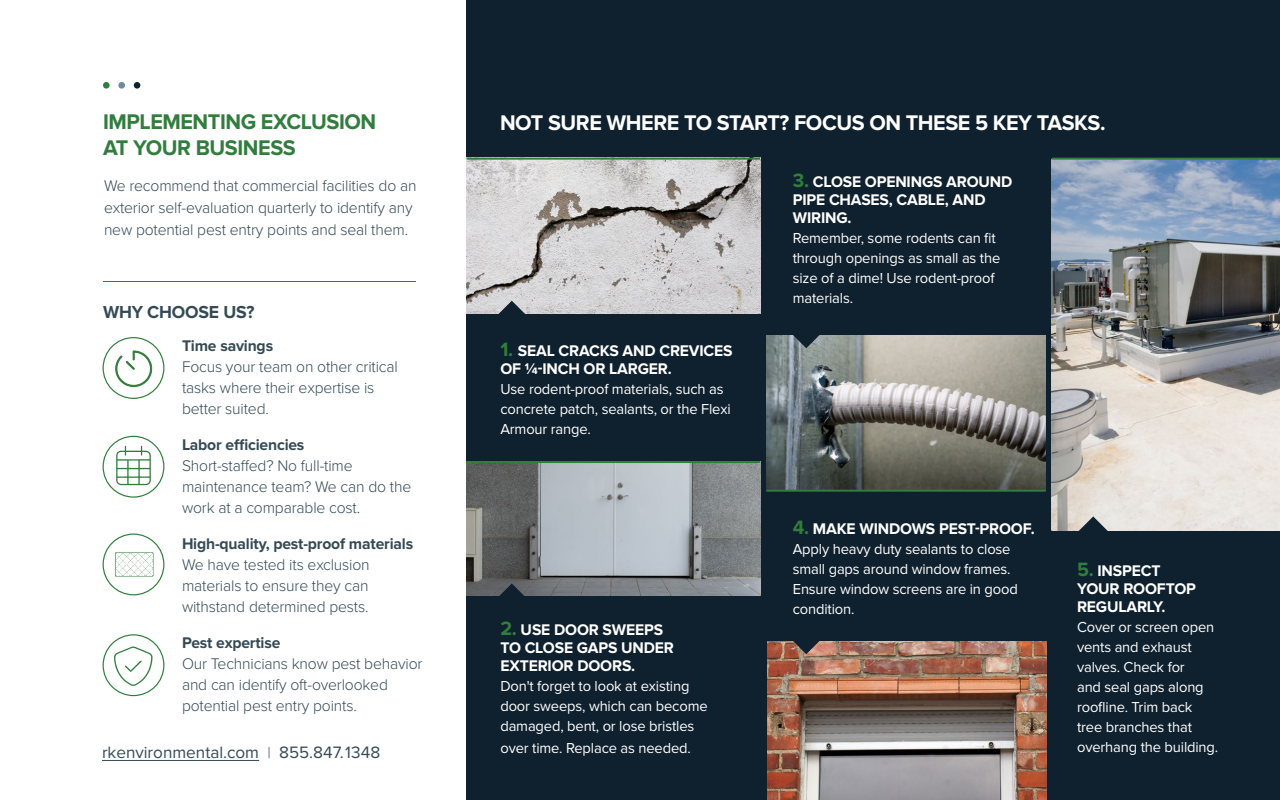
<style>
.page{position:relative;width:1280px;height:800px;background:#fff}
.page>*{position:absolute;margin:0;border:0;box-sizing:border-box;transform-origin:0 0}
.t1{font:700 22px "Proxima Nova";letter-spacing:-.02em;color:#fff}
.t2{font:700 22px/26px "Proxima Nova";letter-spacing:-.02em;color:#317d3d}
.t3{font:700 18px "Proxima Nova";letter-spacing:-.01em;color:#354a55}
.t4{font:17.1px "Proxima Nova";color:#354a55}
.t5{font:300 16px/21px "Proxima Nova";letter-spacing:-.01em;color:#354a55}
.t6{font:700 16px/18px "Proxima Nova";letter-spacing:-.01em;color:#fff}
.t7{font:700 16px "Proxima Nova";letter-spacing:-.01em;color:#354a55}
.t8{font:15px/20px "Proxima Nova";letter-spacing:-.01em;color:#fff}
.s1{font-weight:300;font-size:16.1px}
.s2{font-size:20px;color:#317d3d}
</style>
<div class="page">
<div style="left:103px;top:82px;width:7px;height:7px;background:#317d3d;border-radius:50%"></div>
<div style="left:118px;top:82px;width:7px;height:7px;background:#6f8a99;border-radius:50%"></div>
<div style="left:134px;top:82px;width:6px;height:7px;background:#0f202e;border-radius:50%"></div>
<div style="left:467px;top:0;width:813px;height:800px;background:#0f202e"></div>
<img style="left:467px;top:160px;width:293px;height:154px">
<img style="left:1052px;top:160px;width:228px;height:371px">
<img style="left:467px;top:463px;width:293px;height:132px">
<img style="left:766px;top:336px;width:280px;height:154px">
<img style="left:767px;top:641px;width:280px;height:159px">
<div style="left:103px;top:337px;width:61px;height:62px;border:1px solid #317d3d;border-radius:50%"></div>
<div style="left:103px;top:534px;width:61px;height:61px;border:1px solid #317d3d;border-radius:50%"></div>
<div style="left:103px;top:436px;width:61px;height:62px;border:1px solid #317d3d;border-radius:50%"></div>
<div style="left:103px;top:634px;width:61px;height:62px;border:1px solid #317d3d;border-radius:50%"></div>
<hr style="left:103px;top:281px;width:313px;height:1px;background:#317d3d">
<svg style="left:497px;top:301px;width:30px;height:13px"></svg>
<svg style="left:1078px;top:516px;width:30px;height:15px"></svg>
<svg style="left:791px;top:335px;width:30px;height:13px"></svg>
<svg style="left:791px;top:641px;width:30px;height:13px"></svg>
<svg style="left:497px;top:583px;width:30px;height:13px"></svg>
<svg style="left:115px;top:351px;width:37px;height:36px"></svg>
<svg style="left:116px;top:446px;width:35px;height:39px"></svg>
<svg style="left:115px;top:552px;width:39px;height:25px"></svg>
<svg style="left:114px;top:646px;width:39px;height:40px"></svg>
<hr style="left:467px;top:461px;width:293px;height:2px;background:#317d3d">
<hr style="left:766px;top:490px;width:280px;height:2px;background:#317d3d">
<hr style="left:467px;top:158px;width:293px;height:2px;background:#317d3d">
<hr style="left:1052px;top:158px;width:228px;height:2px;background:#317d3d">
<hr style="left:102px;top:760px;width:157px;height:1px;background:#354a55">
<h1 class="t2" style="left:103px;top:110px;width:275px">IMPLEMENTING EXCLUSION<br>AT YOUR BUSINESS</h1>
<p class="t5" style="left:104px;top:175px;width:314px;line-height:22px">We recommend that commercial facilities do an exterior self-evaluation quarterly to identify any new potential pest entry points and seal them.</p>
<p class="t3" style="left:103px;top:302px;width:153px">WHY CHOOSE US?</p>
<p class="t7" style="left:182px;top:336px;width:93px">Time savings</p>
<p class="t5" style="left:182px;top:357px;width:217px">Focus your team on other critical tasks where their expertise is better suited.</p>
<p class="t7" style="left:182px;top:435px;width:124px">Labor efficiencies</p>
<p class="t5" style="left:182px;top:456px;width:231px">Short-staffed? No full-time maintenance team? We can do the work at a comparable cost.</p>
<p class="t7" style="left:182px;top:534px;width:233px">High-quality, pest-proof materials</p>
<p class="t5" style="left:182px;top:555px;width:189px;text-align:justify">We have tested its exclusion materials to ensure they can withstand determined pests.</p>
<p class="t7" style="left:182px;top:633px;width:100px">Pest expertise</p>
<p class="t5" style="left:182px;top:654px;width:242px">Our Technicians know pest behavior and can identify oft-overlooked potential pest entry points.</p>
<p class="t4" style="left:102px;top:743px;width:280px">rkenvironmental.com <span class="s1">|</span> 855.847.1348</p>
<h1 class="t1" style="left:500px;top:110px;width:607px">NOT SURE WHERE TO START? FOCUS ON THESE 5 KEY TASKS.</h1>
<p class="t6" style="left:500px;top:343px;width:234px"><span class="s2">1.</span> SEAL CRACKS AND CREVICES<br>OF ¼-INCH OR LARGER.</p>
<p class="t8" style="left:500px;top:380px;width:232px">Use rodent-proof materials, such as concrete patch, sealants, or the Flexi<br>Armour range.</p>
<p class="t6" style="left:500px;top:621px;width:175px"><span class="s2">2.</span> USE DOOR SWEEPS<br>TO CLOSE GAPS UNDER<br>EXTERIOR DOORS.</p>
<p class="t8" style="left:500px;top:676px;width:209px">Don't forget to look at existing door sweeps, which can become damaged, bent, or lose bristles</p>
<p class="t8" style="left:500px;top:738px;width:192px">over time. Replace as needed.</p>
<p class="t6" style="left:793px;top:174px;width:221px"><span class="s2">3.</span> CLOSE OPENINGS AROUND<br>PIPE CHASES, CABLE, AND<br>WIRING.</p>
<p class="t8" style="left:793px;top:229px;width:209px">Remember, some rodents can fit through openings as small as the size of a dime! Use rodent-proof materials.</p>
<p class="t6" style="left:793px;top:521px;width:244px"><span class="s2">4.</span> MAKE WINDOWS PEST-PROOF.</p>
<p class="t8" style="left:793px;top:540px;width:227px">Apply heavy duty sealants to close small gaps around window frames.<br>Ensure window screens are in good condition.</p>
<p class="t6" style="left:1077px;top:562px;width:120px"><span class="s2">5.</span> INSPECT<br>YOUR ROOFTOP<br>REGULARLY.</p>
<p class="t8" style="left:1077px;top:617px;width:143px">Cover or screen open vents and exhaust valves. Check for<br>and seal gaps along roofline. Trim back tree branches that overhang the building.</p>
</div>
